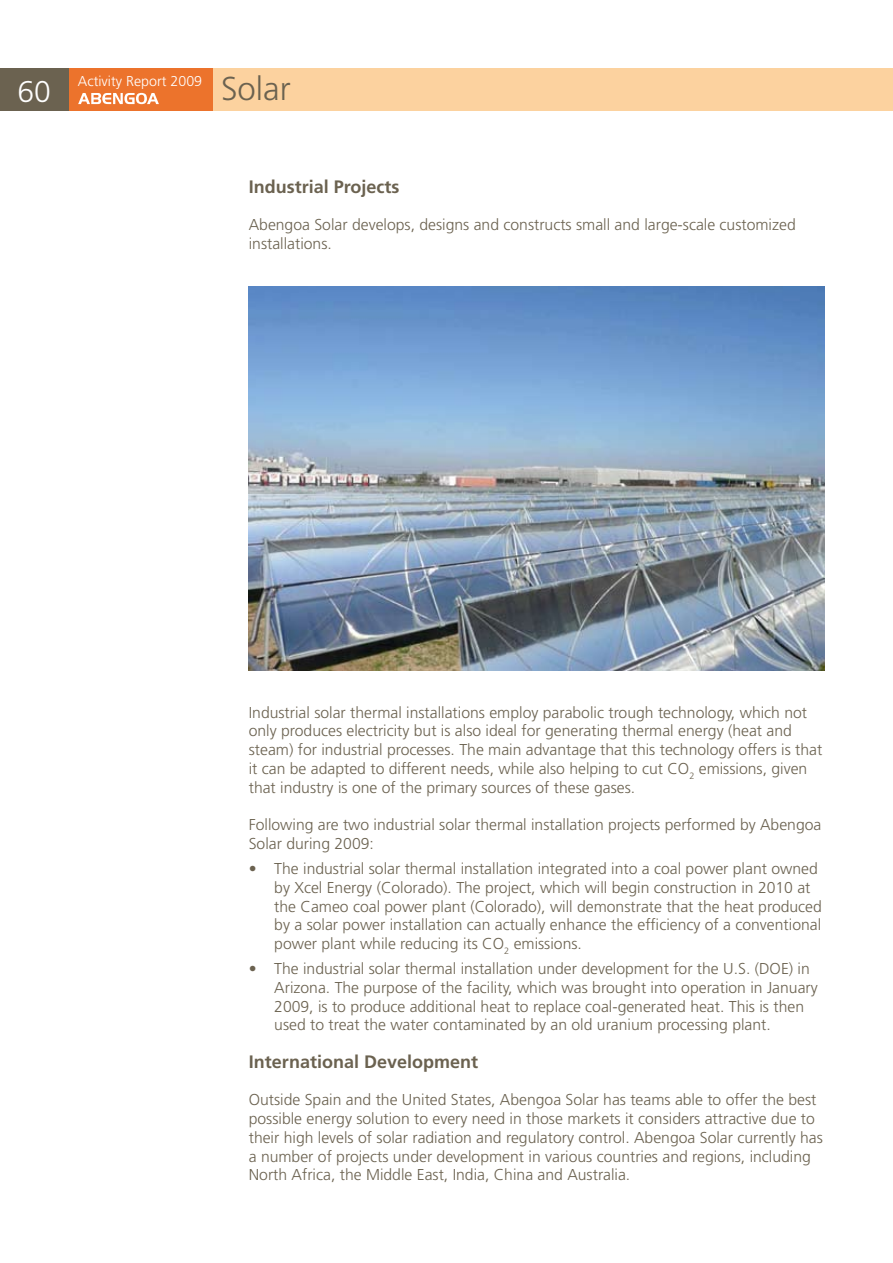
<style>
.page{position:relative;width:893px;height:1263px;background:#fff}
.page>*{position:absolute;margin:0;border:0;box-sizing:border-box;transform-origin:0 0}
.t1{font:300 33px "Frutiger";color:#6b6250}
.t2{font:300 30px "Frutiger";color:#fff}
.t3{font:700 18px "Frutiger";color:#6b6250}
.t4{font:300 15.75px/18.8px "Frutiger";color:#6b6250}
.t5{font:300 14.25px "Frutiger";color:#fff}
</style>
<div class="page">
<div style="left:0;top:68px;width:893px;height:43px;background:#fcd29f"></div>
<div style="left:0;top:68px;width:213px;height:43px;background:#ec732c"></div>
<div style="left:0;top:68px;width:68px;height:43px;background:#6b6250"></div>
<svg style="left:78px;top:93px;width:81px;height:11px"></svg>
<img style="left:249px;top:286px;width:576px;height:384px">
<h2 class="t2" style="left:17px;top:74px;width:35px">60</h2>
<p class="t5" style="left:78px;top:73px;width:126px">Activity Report 2009</p>
<h1 class="t1" style="left:221px;top:70px;width:71px">Solar</h1>
<p class="t3" style="left:249px;top:176px;width:152px">Industrial Projects</p>
<p class="t4" style="left:249px;top:215px;width:548px">Abengoa Solar develops, designs and constructs small and large-scale customized installations.</p>
<p class="t4" style="left:249px;top:703px;width:575px">Industrial solar thermal installations employ parabolic trough technology, which not only produces electricity but is also ideal for generating thermal energy (heat and steam) for industrial processes. The main advantage that this technology offers is that it can be adapted to different needs, while also helping to cut CO<sub>2</sub> emissions, given that industry is one of the primary sources of these gases.</p>
<p class="t4" style="left:249px;top:815px;width:574px">Following are two industrial solar thermal installation projects performed by Abengoa<br>Solar during 2009:</p>
<p class="t4" style="left:274px;top:859px;width:549px;text-indent:-26px">• The industrial solar thermal installation integrated into a coal power plant owned by Xcel Energy (Colorado). The project, which will begin construction in 2010 at the Cameo coal power plant (Colorado), will demonstrate that the heat produced by a solar power installation can actually enhance the efficiency of a conventional power plant while reducing its CO<sub>2</sub> emissions.</p>
<p class="t4" style="left:274px;top:959px;width:545px;text-indent:-26px">• The industrial solar thermal installation under development for the U.S. (DOE) in Arizona. The purpose of the facility, which was brought into operation in January 2009, is to produce additional heat to replace coal-generated heat. This is then used to treat the water contaminated by an old uranium processing plant.</p>
<p class="t3" style="left:249px;top:1051px;width:231px">International Development</p>
<p class="t4" style="left:249px;top:1090px;width:576px">Outside Spain and the United States, Abengoa Solar has teams able to offer the best possible energy solution to every need in those markets it considers attractive due to their high levels of solar radiation and regulatory control. Abengoa Solar currently has a number of projects under development in various countries and regions, including North Africa, the Middle East, India, China and Australia.</p>
</div>
